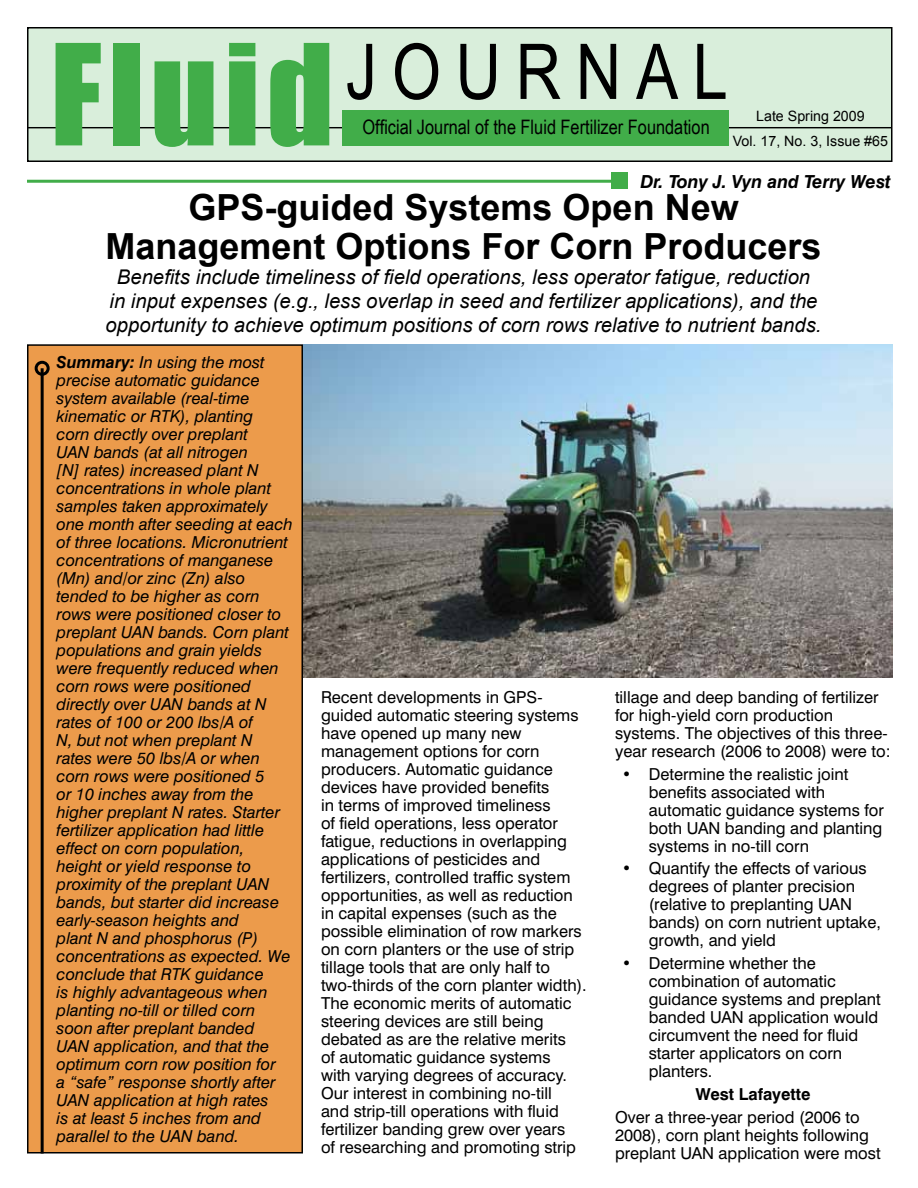
<style>
.page{position:relative;width:918px;height:1188px;background:#fff}
.page>*{position:absolute;margin:0;border:0;box-sizing:border-box;transform-origin:0 0}
.t1{font:129.6px "Impact";letter-spacing:.05em;color:#41ad49}
.t2{font:76.95px "Arial Narrow";letter-spacing:.19em;color:#000}
.t3{font:700 36px/39px "Arial";color:#000;text-align:center}
.t4{font:italic 20.25px/24px "Arial";color:#000;text-align:center}
.t5{font:19.95px "Arial Narrow";color:#000}
.t6{font:italic 700 18px "Swiss 721 BT";color:#000}
.t7{font:16.5px/18px "Swiss 721 BT";color:#000}
.t8{font:italic 16.5px/18px "Swiss 721 BT";color:#000}
.t9{font:700 16.5px "Swiss 721 BT";color:#000}
.t10{font:14.25px/24.8px "Arial";color:#000;text-align:center}
.s1{font-weight:700}
</style>
<div class="page">
<div style="left:28px;top:28px;width:864px;height:133px;background:#d9eedb"></div>
<div style="left:27px;top:27px;width:865px;height:135px;border:2px solid #000"></div>
<hr style="left:28px;top:127px;width:864px;height:1px;background:#000">
<div style="left:343px;top:110px;width:386px;height:36px;background:#41ad49"></div>
<hr style="left:27px;top:180px;width:593px;height:3px;background:#41ad49">
<div style="left:612px;top:173px;width:16px;height:16px;background:#41ad49"></div>
<div style="left:27px;top:344px;width:276px;height:810px;background:#ec9b4b;border:2px solid #000"></div>
<div style="left:35px;top:361px;width:15px;height:15px;border:3px solid #000;border-radius:50%"></div>
<hr style="left:41px;top:368px;width:3px;height:786px;background:#000">
<img style="left:303px;top:344px;width:589px;height:334px">
<h1 class="t1" style="left:50px;top:-6px;width:285px">Fluid</h1>
<h2 class="t2" style="left:346px;top:15px;width:384px">JOURNAL</h2>
<p class="t5" style="left:362px;top:112px;width:349px">Official Journal of the Fluid Fertilizer Foundation</p>
<p class="t10" style="left:733px;top:104px;width:157px">Late Spring 2009<br>Vol. 17, No. 3, Issue #65</p>
<p class="t6" style="left:640px;top:170px;width:252px">Dr. Tony J. Vyn and Terry West</p>
<h3 class="t3" style="left:106px;top:189px;width:718px">GPS-guided Systems Open New<br>Management Options For Corn Producers</h3>
<p class="t4" style="left:106px;top:265px;width:717px">Benefits include timeliness of field operations, less operator fatigue, reduction<br>in input expenses (e.g., less overlap in seed and fertilizer applications), and the opportunity to achieve optimum positions of corn rows relative to nutrient bands.</p>
<p class="t8" style="left:57px;top:353px;width:238px"><span class="s1">Summary:</span> In using the most precise automatic guidance system available (real-time kinematic or RTK), planting<br>corn directly over preplant<br>UAN bands (at all nitrogen<br>[N] rates) increased plant N concentrations in whole plant samples taken approximately one month after seeding at each of three locations. Micronutrient concentrations of manganese (Mn) and/or zinc (Zn) also tended to be higher as corn rows were positioned closer to preplant UAN bands. Corn plant populations and grain yields were frequently reduced when corn rows were positioned directly over UAN bands at N rates of 100 or 200 lbs/A of<br>N, but not when preplant N<br>rates were 50 lbs/A or when corn rows were positioned 5<br>or 10 inches away from the higher preplant N rates. Starter fertilizer application had little effect on corn population, height or yield response to proximity of the preplant UAN bands, but starter did increase early-season heights and<br>plant N and phosphorus (P) concentrations as expected. We conclude that RTK guidance<br>is highly advantageous when planting no-till or tilled corn soon after preplant banded<br>UAN application, and that the optimum corn row position for<br>a “safe” response shortly after<br>UAN application at high rates<br>is at least 5 inches from and parallel to the UAN band.</p>
<p class="t7" style="left:321px;top:688px;width:267px">Recent developments in GPS&shy;guided automatic steering systems have opened up many new management options for corn producers. Automatic guidance devices have provided benefits<br>in terms of improved timeliness<br>of field operations, less operator fatigue, reductions in overlapping applications of pesticides and fertilizers, controlled traffic system opportunities, as well as reduction in capital expenses (such as the possible elimination of row markers on corn planters or the use of strip tillage tools that are only half to two-thirds of the corn planter width).<br>The economic merits of automatic steering devices are still being debated as are the relative merits<br>of automatic guidance systems<br>with varying degrees of accuracy.<br>Our interest in combining no-till<br>and strip-till operations with fluid fertilizer banding grew over years<br>of researching and promoting strip</p>
<p class="t7" style="left:615px;top:688px;width:277px">tillage and deep banding of fertilizer for high-yield corn production systems. The objectives of this three&shy;year research (2006 to 2008) were to:</p>
<p class="t7" style="left:649px;top:765px;width:237px;text-indent:-27px">• Determine the realistic joint benefits associated with automatic guidance systems for both UAN banding and planting systems in no-till corn</p>
<p class="t7" style="left:649px;top:859px;width:234px;text-indent:-27px">• Quantify the effects of various degrees of planter precision (relative to preplanting UAN bands) on corn nutrient uptake, growth, and yield</p>
<p class="t7" style="left:649px;top:954px;width:233px;text-indent:-27px">• Determine whether the combination of automatic guidance systems and preplant banded UAN application would circumvent the need for fluid starter applicators on corn planters.</p>
<p class="t9" style="left:696px;top:1084px;width:116px">West Lafayette</p>
<p class="t7" style="left:615px;top:1108px;width:267px">Over a three-year period (2006 to<br>2008), corn plant heights following preplant UAN application were most</p>
</div>
